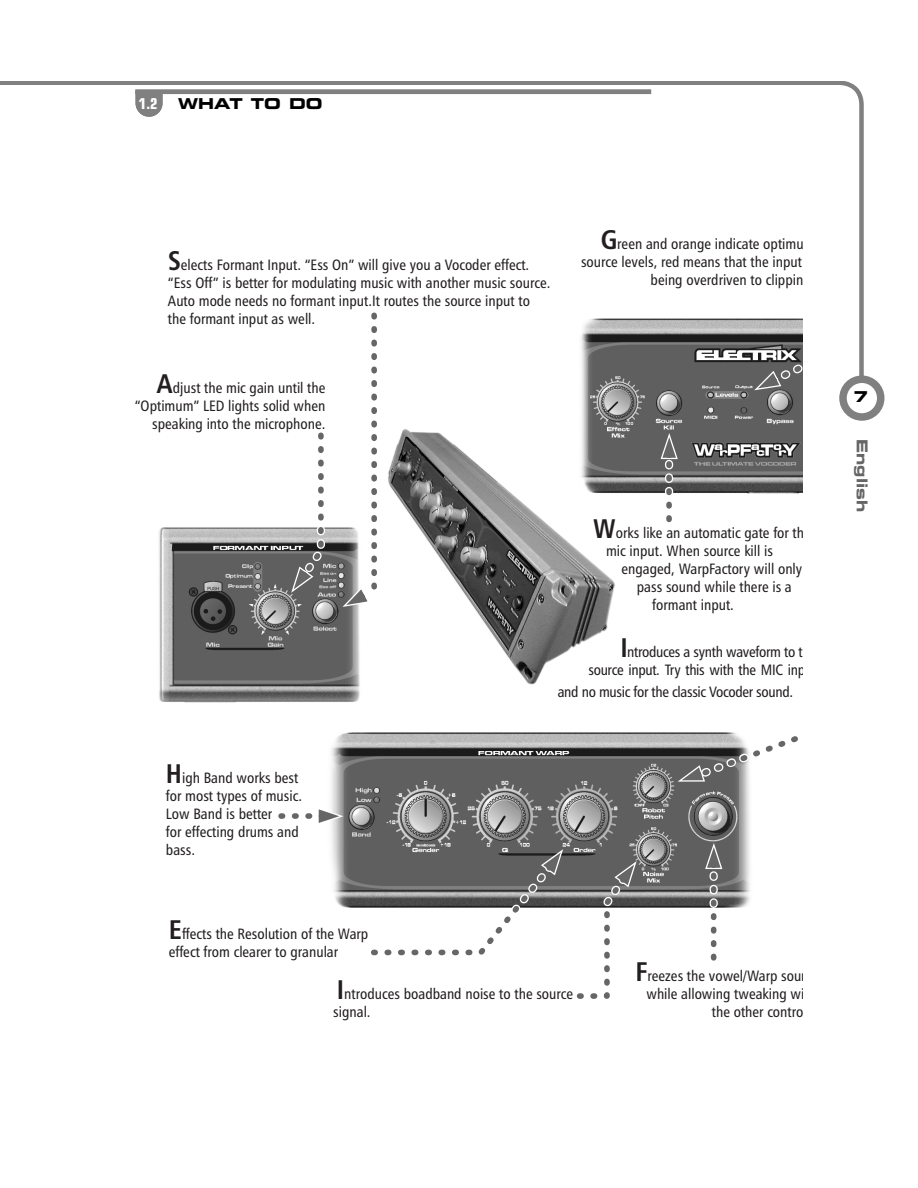
<style>
.page{position:relative;width:918px;height:1188px;background:#fff}
.page>*{position:absolute;margin:0;border:0;box-sizing:border-box;transform-origin:0 0}
.t1{font:15px/18px "Humanist 777 BT Roman Condensed B";color:#231f20}
.t2{font:15px/18px "Humanist 777 BT Roman Condensed B";letter-spacing:-.02em;color:#231f20;text-align:right}
.t3{font:15px "Eurostile Bold Extended Two";color:#000}
.t4{font:15px "Eurostile Bold Extended Two";color:#666}
.t5{font:700 condensed 15px "Eurostile";color:#fff}
.s1{font-family:"Humanist 777 BT Bold Condensed B";font-size:27px}
</style>
<div class="page">
<svg style="left:0;top:81px;width:866px;height:304px"></svg>
<div style="left:839px;top:376px;width:45px;height:45px;border:8px solid #808080;border-radius:50%"></div>
<img style="left:388px;top:429px;width:227px;height:256px">
<img style="left:159px;top:527px;width:201px;height:176px">
<img style="left:331px;top:732px;width:419px;height:176px">
<img style="left:574px;top:309px;width:229px;height:197px">
<svg style="left:284px;top:315px;width:94px;height:298px"></svg>
<svg style="left:742px;top:286px;width:61px;height:110px"></svg>
<svg style="left:363px;top:838px;width:281px;height:161px"></svg>
<svg style="left:281px;top:802px;width:76px;height:28px"></svg>
<svg style="left:699px;top:830px;width:29px;height:128px"></svg>
<svg style="left:655px;top:420px;width:28px;height:99px"></svg>
<svg style="left:665px;top:732px;width:133px;height:54px"></svg>
<hr style="left:135px;top:90px;width:516px;height:4px;background:#808080">
<svg style="left:136px;top:94px;width:27px;height:23px"></svg>
<p class="t5" style="left:139px;top:98px;width:20px">1.2</p>
<p class="t3" style="left:178px;top:98px;width:146px">WHAT TO DO</p>
<p class="t1" style="left:168px;top:257px;width:384px"><span class="s1">S</span>elects Formant Input. “Ess On” will give you a Vocoder effect. “Ess Off” is better for modulating music with another music source.<br>Auto mode needs no formant input.It routes the source input to the formant input as well.</p>
<p class="t1" style="left:135px;top:380px;width:192px;text-align:right"><span class="s1">A</span>djust the mic gain until the “Optimum” LED lights solid when speaking into the microphone.</p>
<p class="t1" style="left:581px;top:236px;width:224px;text-align:right"><span class="s1">G</span>reen and orange indicate optimu source levels, red means that the input being overdriven to clippin</p>
<p class="t1" style="left:166px;top:770px;width:138px"><span class="s1">H</span>igh Band works best for most types of music.<br>Low Band is better<br>for effecting drums and bass.</p>
<p class="t1" style="left:606px;top:525px;width:200px;text-indent:-13px"><span class="s1">W</span>orks like an automatic gate for th mic input. When source kill is</p>
<p class="t1" style="left:622px;top:561px;width:182px">engaged, WarpFactory will only</p>
<p class="t1" style="left:637px;top:579px;width:156px">pass sound while there is a</p>
<p class="t1" style="left:652px;top:597px;width:83px">formant input.</p>
<p class="t2" style="left:588px;top:644px;width:218px"><span class="s1">I</span>ntroduces a synth waveform to t source input. Try this with the MIC inp</p>
<p class="t2" style="left:558px;top:684px;width:237px">and no music for the classic Vocoder sound.</p>
<p class="t1" style="left:169px;top:926px;width:201px"><span class="s1">E</span>ffects the Resolution of the Warp effect from clearer to granular</p>
<p class="t1" style="left:333px;top:986px;width:242px"><span class="s1">I</span>ntroduces boadband noise to the source signal.</p>
<p class="t1" style="left:635px;top:968px;width:175px"><span class="s1">F</span>reezes the vowel/Warp soun</p>
<p class="t1" style="left:646px;top:986px;width:160px">while allowing tweaking wi</p>
<p class="t1" style="left:712px;top:1004px;width:93px">the other contro</p>
<p class="t3" style="left:853px;top:391px;width:16px">7</p>
<p class="t4" style="left:868px;top:439px;width:74px;rotate:90deg">English</p>
</div>
